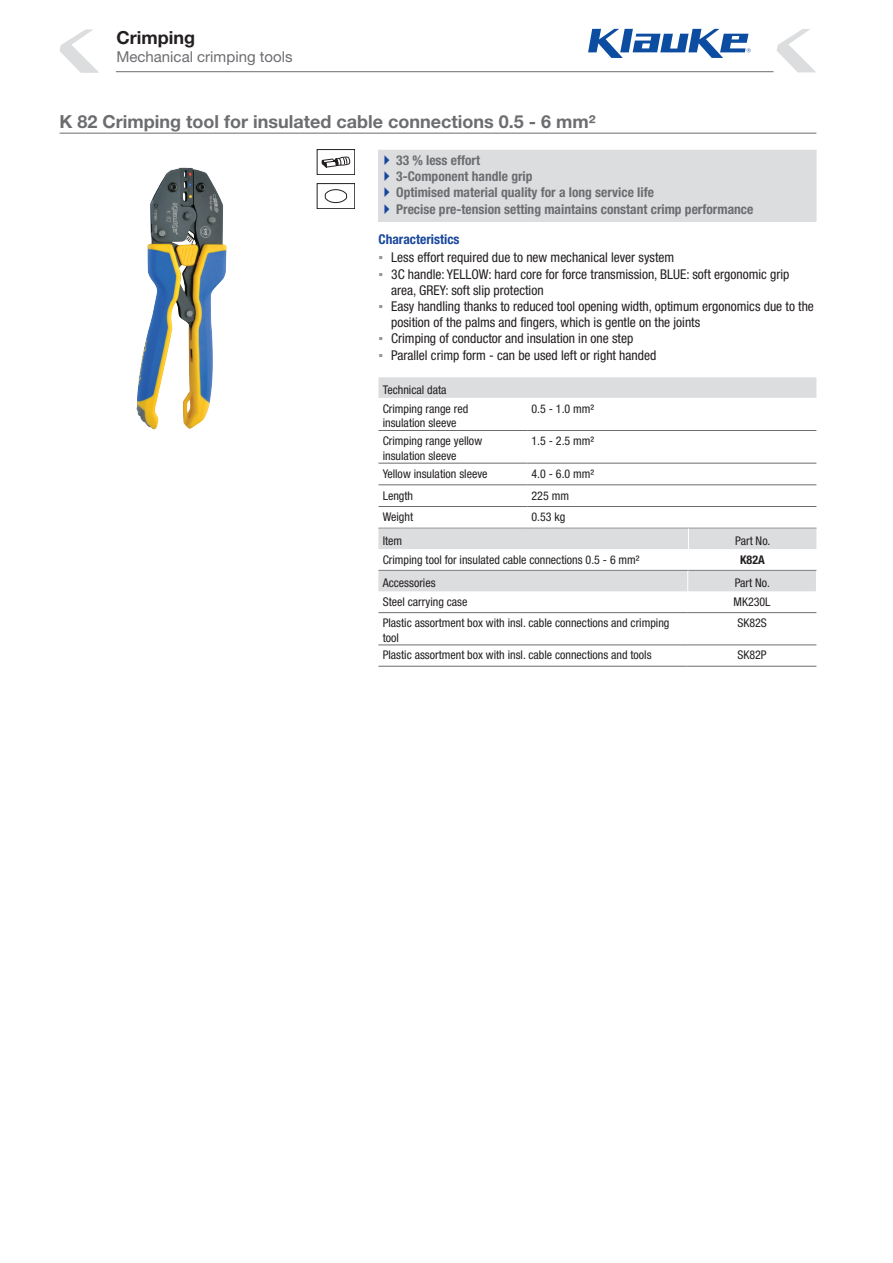
<style>
.page{position:relative;width:893px;height:1263px;background:#fff}
.page>*{position:absolute;margin:0;border:0;box-sizing:border-box;transform-origin:0 0}
.t1{font:700 18px "Helvetica Neue LT Pro";color:#6c6d70}
.t2{font:700 18px "Helvetica Neue LT Pro";color:#231f20}
.t3{font:15px "Helvetica Neue LT Pro";color:#6c6d70}
.t4{font:condensed 13.5px/16.2px "Helvetica Neue LT Pro";color:#231f20}
.t5{font:700 condensed 13.5px/16.2px "Helvetica Neue LT Pro";color:#6c6d70}
.t6{font:700 condensed 13.5px "Helvetica Neue LT Pro";color:#18469d}
.t7{font:condensed 12px/14.4px "Helvetica Neue LT Pro";color:#231f20}
.t8{font:700 condensed 12px "Helvetica Neue LT Pro";color:#231f20}
.s1{font-family:"Arial";font-stretch:normal;color:#939598}
</style>
<div class="page">
<svg style="left:777px;top:29px;width:39px;height:43px"></svg>
<hr style="left:116px;top:71px;width:657px;height:1px;background:#6c6d70">
<svg style="left:60px;top:29px;width:39px;height:44px"></svg>
<img style="left:136px;top:168px;width:91px;height:262px">
<div style="left:317px;top:149px;width:38px;height:26px;border:1px solid #231f20"></div>
<svg style="left:322px;top:157px;width:28px;height:11px"></svg>
<div style="left:317px;top:183px;width:38px;height:26px;border:1px solid #231f20"></div>
<svg style="left:325px;top:189px;width:23px;height:15px"></svg>
<hr style="left:60px;top:133px;width:756px;height:1px;background:#6c6d70">
<div style="left:379px;top:150px;width:437px;height:71px;background:#dcdddf"></div>
<div style="left:378px;top:150px;width:438px;height:72px;border:1px solid #dcdddf"></div>
<div style="left:378px;top:377px;width:438px;height:21px;background:#dcdddf"></div>
<hr style="left:378px;top:430px;width:149px;height:1px;background:#6c6d70">
<hr style="left:378px;top:463px;width:149px;height:1px;background:#6c6d70">
<hr style="left:527px;top:430px;width:289px;height:1px;background:#6c6d70">
<hr style="left:527px;top:463px;width:289px;height:1px;background:#6c6d70">
<hr style="left:378px;top:484px;width:149px;height:1px;background:#6c6d70">
<hr style="left:527px;top:484px;width:289px;height:1px;background:#6c6d70">
<hr style="left:378px;top:506px;width:149px;height:1px;background:#6c6d70">
<hr style="left:527px;top:506px;width:289px;height:1px;background:#6c6d70">
<hr style="left:378px;top:528px;width:149px;height:1px;background:#6c6d70">
<hr style="left:527px;top:528px;width:289px;height:1px;background:#6c6d70">
<div style="left:378px;top:529px;width:438px;height:20px;background:#dcdddf"></div>
<hr style="left:378px;top:570px;width:310px;height:1px;background:#6c6d70">
<hr style="left:688px;top:570px;width:128px;height:1px;background:#6c6d70">
<div style="left:378px;top:571px;width:438px;height:20px;background:#dcdddf"></div>
<hr style="left:378px;top:666px;width:310px;height:1px;background:#6c6d70">
<hr style="left:688px;top:666px;width:128px;height:1px;background:#6c6d70">
<hr style="left:378px;top:612px;width:310px;height:1px;background:#6c6d70">
<hr style="left:688px;top:612px;width:128px;height:1px;background:#6c6d70">
<hr style="left:378px;top:644px;width:310px;height:1px;background:#6c6d70">
<hr style="left:688px;top:644px;width:128px;height:1px;background:#6c6d70">
<svg style="left:588px;top:29px;width:163px;height:29px"></svg>
<h1 class="t2" style="left:116px;top:26px;width:80px">Crimping</h1>
<p class="t3" style="left:116px;top:48px;width:178px">Mechanical crimping tools</p>
<h1 class="t1" style="left:60px;top:110px;width:538px">K 82 Crimping tool for insulated cable connections 0.5 - 6 mm²</h1>
<p class="t5" style="left:396px;top:152px;width:359px">33 % less effort<br>3-Component handle grip<br>Optimised material quality for a long service life<br>Precise pre-tension setting maintains constant crimp performance</p>
<p class="t6" style="left:378px;top:231px;width:83px">Characteristics</p>
<p class="t4" style="left:378px;top:249px;width:297px"><span class="s1">▪</span> Less effort required due to new mechanical lever system</p>
<p class="t4" style="left:391px;top:266px;width:400px;text-indent:-13px"><span class="s1">▪</span> 3C handle: YELLOW: hard core for force transmission, BLUE: soft ergonomic grip area, GREY: soft slip protection</p>
<p class="t4" style="left:391px;top:298px;width:424px;text-indent:-13px"><span class="s1">▪</span> Easy handling thanks to reduced tool opening width, optimum ergonomics due to the position of the palms and fingers, which is gentle on the joints</p>
<p class="t4" style="left:378px;top:330px;width:256px"><span class="s1">▪</span> Crimping of conductor and insulation in one step</p>
<p class="t4" style="left:378px;top:347px;width:279px"><span class="s1">▪</span> Parallel crimp form - can be used left or right handed</p>
<p class="t7" style="left:383px;top:380px;width:87px;line-height:19.2px">Technical data<br>Crimping range red</p>
<p class="t7" style="left:383px;top:416px;width:75px">insulation sleeve</p>
<p class="t7" style="left:532px;top:401px;width:64px">0.5 - 1.0 mm²</p>
<p class="t7" style="left:383px;top:434px;width:101px">Crimping range yellow insulation sleeve</p>
<p class="t7" style="left:532px;top:434px;width:64px">1.5 - 2.5 mm²</p>
<p class="t7" style="left:383px;top:466px;width:106px">Yellow insulation sleeve</p>
<p class="t7" style="left:532px;top:466px;width:64px">4.0 - 6.0 mm²</p>
<p class="t7" style="left:383px;top:488px;width:32px">Length</p>
<p class="t7" style="left:532px;top:488px;width:39px">225 mm</p>
<p class="t7" style="left:383px;top:510px;width:32px">Weight</p>
<p class="t7" style="left:532px;top:510px;width:35px">0.53 kg</p>
<p class="t7" style="left:383px;top:533px;width:21px">Item</p>
<p class="t7" style="left:735px;top:533px;width:37px">Part No.</p>
<p class="t7" style="left:383px;top:552px;width:259px">Crimping tool for insulated cable connections 0.5 - 6 mm²</p>
<p class="t8" style="left:740px;top:552px;width:26px">K82A</p>
<p class="t7" style="left:383px;top:575px;width:54px">Accessories</p>
<p class="t7" style="left:735px;top:575px;width:37px">Part No.</p>
<p class="t7" style="left:383px;top:594px;width:86px">Steel carrying case</p>
<p class="t7" style="left:734px;top:594px;width:39px">MK230L</p>
<p class="t7" style="left:383px;top:616px;width:288px">Plastic assortment box with insl. cable connections and crimping tool</p>
<p class="t7" style="left:737px;top:616px;width:31px">SK82S</p>
<p class="t7" style="left:383px;top:648px;width:270px">Plastic assortment box with insl. cable connections and tools</p>
<p class="t7" style="left:737px;top:648px;width:31px">SK82P</p>
</div>
